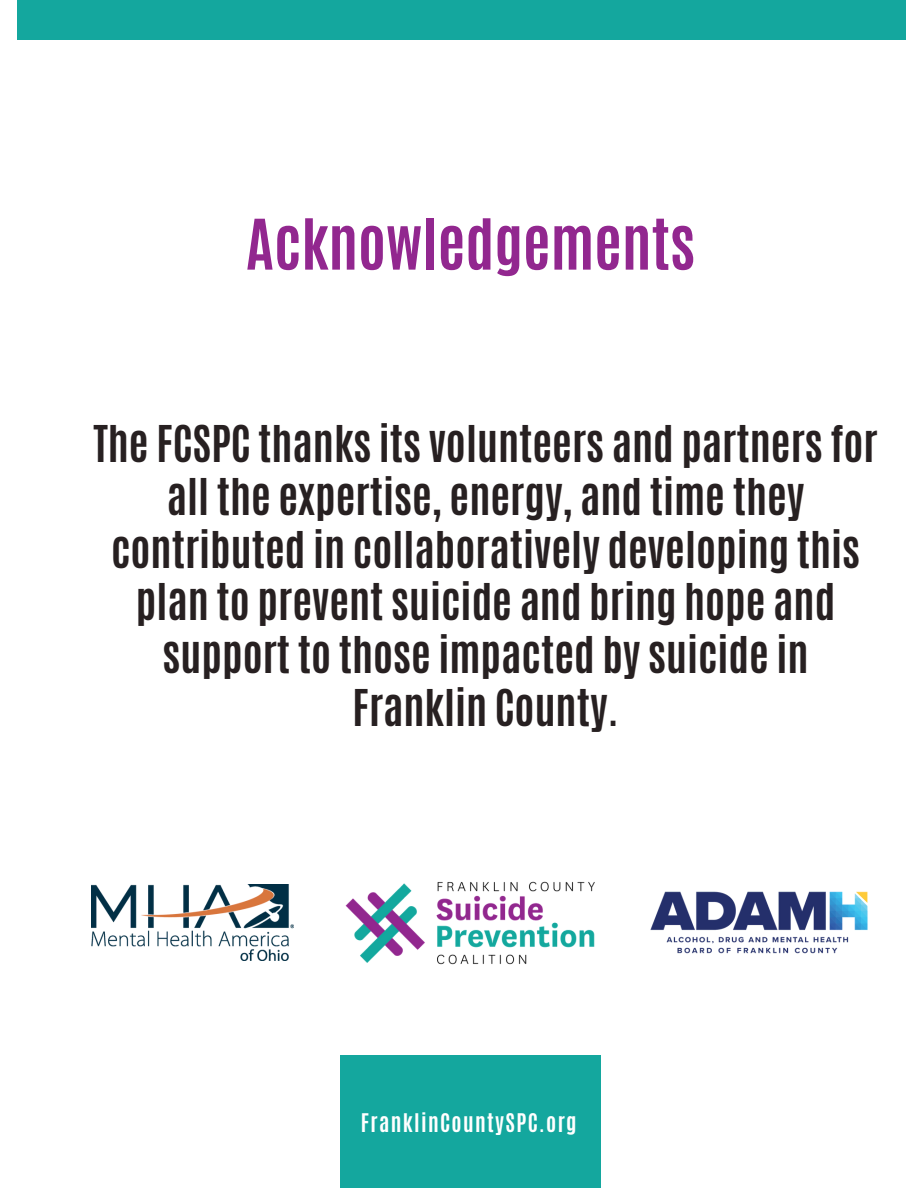
<style>
.page{position:relative;width:918px;height:1188px;background:#fff}
.page>*{position:absolute;margin:0;border:0;box-sizing:border-box;transform-origin:0 0}
.t1{font:700 59.25px "Antonio";color:#92278f}
.t2{font:700 42.3px/52.8px "Antonio";color:#272021;text-align:center}
.t3{font:700 21.45px "Antonio";letter-spacing:.065em;color:#fff}
</style>
<div class="page">
<img style="left:345px;top:881px;width:250px;height:84px">
<img style="left:92px;top:884px;width:201px;height:77px">
<div style="left:18px;top:0;width:888px;height:39px;background:#14a79e"></div>
<img style="left:650px;top:891px;width:218px;height:63px">
<div style="left:340px;top:1055px;width:261px;height:133px;background:#14a79e"></div>
<h1 class="t1" style="left:246px;top:202px;width:451px">Acknowledgements</h1>
<p class="t2" style="left:93px;top:418px;width:786px">The FCSPC thanks its volunteers and partners for all the expertise, energy, and time they contributed in collaboratively developing this plan to prevent suicide and bring hope and support to those impacted by suicide in Franklin County.</p>
<p class="t3" style="left:361px;top:1107px;width:217px">FranklinCountySPC.org</p>
</div>
